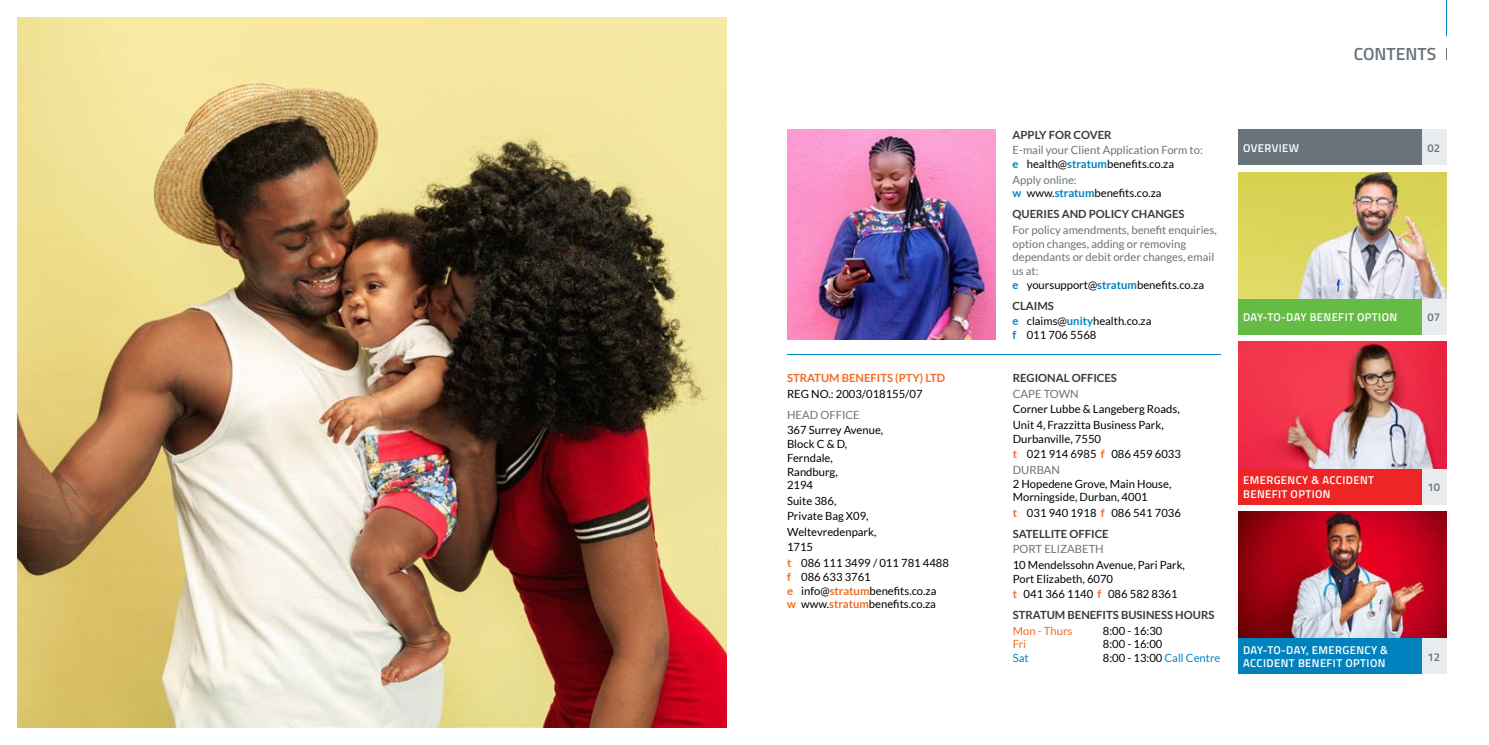
<style>
.page{position:relative;width:1489px;height:745px;background:#fff}
.page>*{position:absolute;margin:0;border:0;box-sizing:border-box;transform-origin:0 0}
.t1{font:600 17.5px "Titillium";color:#69737a}
.t2{font:11.25px/13.8px "Lato";color:#000}
.t3{font:11.25px/13.8px "Lato";color:#69737a}
.t4{font:600 11.25px/13.8px "Titillium";letter-spacing:.035em;color:#fff}
.t5{font:700 11.25px/20.9px "Lato";color:#3e3935}
.t6{font:700 11.25px "Lato";color:#f26b22}
.t7{font:11.25px "Lato";color:#f26b22}
.t8{font:600 11.25px "Titillium";color:#69737a}
.t9{font:11.25px "Lato";color:#0082be}
.s1{font-weight:700;color:#f26b22}
.s2{font-weight:700;color:#0082be}
.s3{color:#000}
.s4{color:#69737a}
.s5{font-weight:700;color:#3e3935}
.s6{color:#f26b22}
.s7{font-weight:400;color:#000}
.s8{color:#0082be}
</style>
<div class="page">
<img style="left:787px;top:130px;width:207px;height:209px">
<hr style="left:1445px;top:0;width:1px;height:35px;background:#0082be">
<hr style="left:787px;top:353px;width:433px;height:1px;background:#0082be">
<img style="left:18px;top:18px;width:708px;height:708px">
<img style="left:1238px;top:172px;width:208px;height:127px">
<img style="left:1238px;top:511px;width:208px;height:127px">
<img style="left:1238px;top:341px;width:208px;height:127px">
<div style="left:1237px;top:130px;width:185px;height:35px;background:#69737a"></div>
<div style="left:1422px;top:130px;width:24px;height:35px;background:#e9ecee"></div>
<div style="left:1237px;top:299px;width:185px;height:35px;background:#65bc45"></div>
<div style="left:1422px;top:299px;width:24px;height:35px;background:#e9ecee"></div>
<div style="left:1237px;top:468px;width:185px;height:36px;background:#ed2524"></div>
<div style="left:1422px;top:468px;width:24px;height:36px;background:#e9ecee"></div>
<div style="left:1237px;top:638px;width:185px;height:35px;background:#0082be"></div>
<div style="left:1422px;top:638px;width:24px;height:35px;background:#e9ecee"></div>
<p class="t6" style="left:787px;top:371px;width:160px">STRATUM BENEFITS (PTY) LTD</p>
<p class="t2" style="left:787px;top:386px;width:137px">REG NO.: 2003/018155/07</p>
<p class="t3" style="left:787px;top:407px;width:74px">HEAD OFFICE</p>
<p class="t2" style="left:787px;top:423px;width:98px">367 Surrey Avenue,<br>Block C &amp; D,<br>Ferndale,<br>Randburg,<br>2194</p>
<p class="t2" style="left:787px;top:492px;width:163px;line-height:15.5px">Suite 386,<br>Private Bag X09,<br>Weltevredenpark,<br>1715<br><span class="s1">t</span> 086 111 3499 / 011 781 4488</p>
<p class="t2" style="left:787px;top:569px;width:151px"><span class="s1">f</span> 086 633 3761<br><span class="s1">e</span> info@<span class="s1">stratum</span>benefits.co.za <span class="s1">w</span> www.<span class="s1">stratum</span>benefits.co.za</p>
<h1 class="t1" style="left:1353px;top:40px;width:84px">CONTENTS</h1>
<p class="t5" style="left:1012px;top:124px;width:100px">APPLY FOR COVER</p>
<p class="t3" style="left:1012px;top:143px;width:192px">E-mail your Client Application Form to: <span class="s2">e</span> <span class="s3">health@</span><span class="s2">stratum</span><span class="s3">benefits.co.za</span></p>
<p class="t2" style="left:1012px;top:172px;width:150px"><span class="s4">Apply online:<br></span><span class="s2">w</span> www.<span class="s2">stratum</span>benefits.co.za</p>
<p class="t5" style="left:1012px;top:203px;width:173px">QUERIES AND POLICY CHANGES</p>
<p class="t3" style="left:1012px;top:222px;width:206px">For policy amendments, benefit enquiries, option changes, adding or removing dependants or debit order changes, email us at:<br><span class="s2">e</span> <span class="s3">yoursupport@</span><span class="s2">stratum</span><span class="s3">benefits.co.za</span></p>
<p class="t2" style="left:1012px;top:297px;width:140px;line-height:15.5px"><span class="s5">CLAIMS<br></span><span class="s2">e</span> claims@<span class="s2">unity</span>health.co.za</p>
<p class="t2" style="left:1012px;top:328px;width:85px"><span class="s2">f</span> 011 706 5568</p>
<p class="t5" style="left:1012px;top:367px;width:106px">REGIONAL OFFICES</p>
<p class="t3" style="left:1012px;top:386px;width:67px">CAPE TOWN</p>
<p class="t2" style="left:1012px;top:401px;width:168px;line-height:15.5px">Corner Lubbe &amp; Langeberg Roads,<br>Unit 4, Frazzitta Business Park,</p>
<p class="t2" style="left:1012px;top:430px;width:170px;line-height:15.5px">Durbanville, 7550<br><span class="s1">t</span> 021 914 6985 <span class="s1">f</span> 086 459 6033<br><span class="s4">DURBAN</span></p>
<p class="t2" style="left:1012px;top:476px;width:160px">2 Hopedene Grove, Main House,<br>Morningside, Durban, 4001</p>
<p class="t2" style="left:1012px;top:502px;width:170px;line-height:20.9px"><span class="s1">t</span> 031 940 1918 <span class="s1">f</span> 086 541 7036<br><span class="s5">SATELLITE OFFICE</span></p>
<p class="t3" style="left:1012px;top:542px;width:93px">PORT ELIZABETH</p>
<p class="t2" style="left:1012px;top:557px;width:174px">10 Mendelssohn Avenue, Pari Park,<br>Port Elizabeth, 6070</p>
<p class="t5" style="left:1012px;top:583px;width:203px"><span class="s6">t</span> <span class="s7">041 366 1140</span> <span class="s6">f</span> <span class="s7">086 582 8361<br></span>STRATUM BENEFITS BUSINESS HOURS</p>
<p class="t7" style="left:1012px;top:623px;width:61px">Mon - Thurs</p>
<p class="t2" style="left:1102px;top:623px;width:61px">8:00 - 16:30</p>
<p class="t7" style="left:1012px;top:637px;width:15px">Fri</p>
<p class="t2" style="left:1102px;top:636px;width:61px">8:00 - 16:00</p>
<p class="t9" style="left:1012px;top:651px;width:17px">Sat</p>
<p class="t2" style="left:1102px;top:650px;width:119px">8:00 - 13:00 <span class="s8">Call Centre</span></p>
<p class="t4" style="left:1242px;top:140px;width:57px">OVERVIEW</p>
<p class="t8" style="left:1427px;top:139px;width:14px">02</p>
<p class="t4" style="left:1242px;top:310px;width:156px">DAY-TO-DAY BENEFIT OPTION</p>
<p class="t8" style="left:1427px;top:309px;width:14px">07</p>
<p class="t4" style="left:1242px;top:472px;width:132px">EMERGENCY &amp; ACCIDENT<br>BENEFIT OPTION</p>
<p class="t8" style="left:1427px;top:478px;width:14px">10</p>
<p class="t4" style="left:1242px;top:641px;width:146px">DAY-TO-DAY, EMERGENCY &amp;<br>ACCIDENT BENEFIT OPTION</p>
<p class="t8" style="left:1427px;top:647px;width:14px">12</p>
</div>
